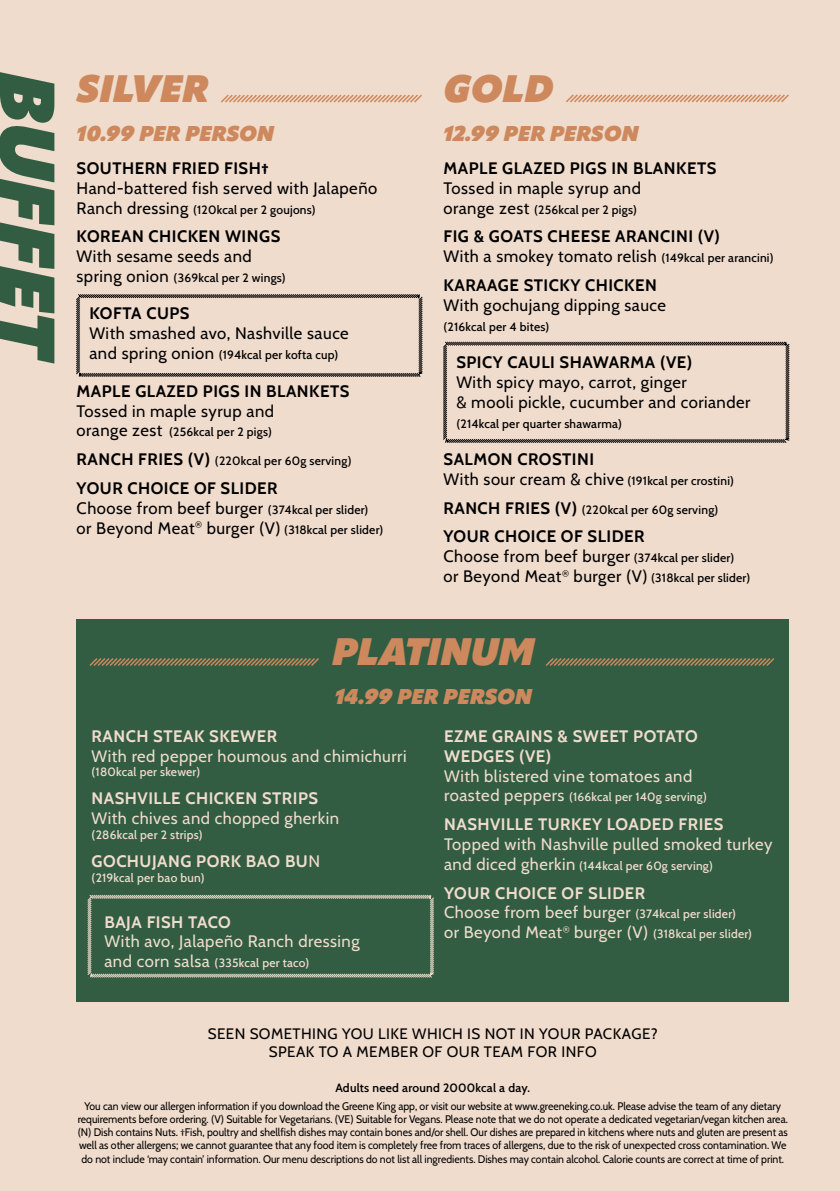
<style>
.page{position:relative;width:840px;height:1191px;background:#fff}
.page>*{position:absolute;margin:0;border:0;box-sizing:border-box;transform-origin:0 0}
.t1{font:italic 800 76.8px "Apparat";color:#325d42}
.t2{font:italic 800 37.8px "Apparat";color:#cd895d}
.t3{font:italic 800 21.2px "Apparat";color:#cd895d}
.t4{font:16.6px/20px "Cabin";letter-spacing:.03em;color:#000}
.t5{font:16.6px/20px "Cabin";letter-spacing:.03em;color:#f0dccd}
.t6{font:700 16.6px/20px "Cabin";letter-spacing:.03em;color:#000}
.t7{font:700 16.6px/20px "Cabin";letter-spacing:.03em;color:#f0dccd}
.t8{font:15.2px/18.2px "Cabin";letter-spacing:.03em;color:#000;text-align:center}
.t9{font:500 12px "Cabin";letter-spacing:.02em;color:#000}
.t10{font:500 12px "Cabin";letter-spacing:.02em;color:#f0dccd}
.t11{font:600 12px "Cabin";letter-spacing:.02em;color:#000}
.t12{font:11px/13.2px "Cabin";color:#000;text-align:center;scale:.95 1}
.s1{font-weight:400;font-size:16.6px}
.s2{font-weight:700;font-size:16.6px}
.s3{font-weight:700}
.s4{font-weight:500;font-size:12px}
.s5{font-weight:400}
</style>
<div class="page">
<div style="left:0;top:0;width:839px;height:1191px;background:#f0dccd"></div>
<div style="left:77px;top:619px;width:711px;height:382px;background:#325d42"></div>
<svg style="left:546px;top:658px;width:229px;height:8px"></svg>
<svg style="left:89px;top:658px;width:230px;height:8px"></svg>
<svg style="left:566px;top:94px;width:223px;height:9px"></svg>
<svg style="left:221px;top:94px;width:201px;height:9px"></svg>
<svg style="left:76px;top:294px;width:347px;height:83px"></svg>
<svg style="left:443px;top:341px;width:346px;height:102px"></svg>
<svg style="left:87px;top:894px;width:347px;height:84px"></svg>
<h1 class="t1" style="left:75px;top:72px;width:292px;rotate:90deg">BUFFET</h1>
<h2 class="t2" style="left:77px;top:65px;width:134px">SILVER</h2>
<h3 class="t3" style="left:77px;top:120px;width:199px">10.99 PER PERSON</h3>
<h3 class="t6" style="left:77px;top:157px;width:193px">SOUTHERN FRIED FISH†</h3>
<h3 class="t4" style="left:77px;top:177px;width:302px">Hand-battered fish served with Jalapeño</h3>
<p class="t9" style="left:77px;top:200px;width:240px"><span class="s1">Ranch dressing</span> (120kcal per 2 goujons)</p>
<h3 class="t6" style="left:77px;top:225px;width:205px">KOREAN CHICKEN WINGS</h3>
<h3 class="t4" style="left:77px;top:245px;width:176px">With sesame seeds and</h3>
<p class="t9" style="left:77px;top:269px;width:210px"><span class="s1">spring onion</span> (369kcal per 2 wings)</p>
<h3 class="t6" style="left:89px;top:302px;width:101px">KOFTA CUPS</h3>
<h3 class="t4" style="left:89px;top:322px;width:261px">With smashed avo, Nashville sauce</h3>
<p class="t9" style="left:89px;top:346px;width:250px"><span class="s1">and spring onion</span> (194kcal per kofta cup)</p>
<h3 class="t6" style="left:77px;top:379px;width:274px">MAPLE GLAZED PIGS IN BLANKETS</h3>
<h3 class="t4" style="left:77px;top:399px;width:199px">Tossed in maple syrup and</h3>
<p class="t9" style="left:77px;top:423px;width:197px"><span class="s1">orange zest</span> (256kcal per 2 pigs)</p>
<p class="t9" style="left:77px;top:451px;width:276px"><span class="s2">RANCH FRIES (V)</span> (220kcal per 60g serving)</p>
<h3 class="t4" style="left:77px;top:476px;width:308px"><span class="s3">YOUR CHOICE OF SLIDER<br></span>Choose from beef burger <span class="s4">(374kcal per slider) </span>or Beyond Meat<sup>®</sup> burger (V) <span class="s4">(318kcal per slider)</span></h3>
<h2 class="t2" style="left:443px;top:65px;width:111px">GOLD</h2>
<h3 class="t3" style="left:443px;top:120px;width:196px">12.99 PER PERSON</h3>
<h3 class="t6" style="left:443px;top:157px;width:274px">MAPLE GLAZED PIGS IN BLANKETS</h3>
<h3 class="t4" style="left:443px;top:177px;width:199px">Tossed in maple syrup and</h3>
<p class="t9" style="left:443px;top:200px;width:195px"><span class="s1">orange zest</span> (256kcal per 2 pigs)</p>
<h3 class="t6" style="left:443px;top:225px;width:331px">FIG &amp; GOATS CHEESE ARANCINI (V)<br><span class="s5">With a smokey tomato relish</span> <span class="s4">(149kcal per arancini)</span></h3>
<h3 class="t6" style="left:443px;top:274px;width:215px">KARAAGE STICKY CHICKEN</h3>
<h3 class="t4" style="left:443px;top:294px;width:224px">With gochujang dipping sauce</h3>
<p class="t9" style="left:443px;top:317px;width:107px">(216kcal per 4 bites)</p>
<h3 class="t6" style="left:456px;top:351px;width:237px">SPICY CAULI SHAWARMA (VE)</h3>
<h3 class="t4" style="left:456px;top:371px;width:295px">With spicy mayo, carrot, ginger<br>&amp; mooli pickle, cucumber and coriander</h3>
<p class="t9" style="left:456px;top:414px;width:167px">(214kcal per quarter shawarma)</p>
<h3 class="t6" style="left:443px;top:448px;width:152px">SALMON CROSTINI</h3>
<p class="t9" style="left:443px;top:471px;width:292px"><span class="s1">With sour cream &amp; chive</span> (191kcal per crostini)</p>
<p class="t9" style="left:443px;top:500px;width:276px"><span class="s2">RANCH FRIES (V)</span> (220kcal per 60g serving)</p>
<h3 class="t4" style="left:443px;top:525px;width:308px"><span class="s3">YOUR CHOICE OF SLIDER<br></span>Choose from beef burger <span class="s4">(374kcal per slider) </span>or Beyond Meat<sup>®</sup> burger (V) <span class="s4">(318kcal per slider)</span></h3>
<h2 class="t2" style="left:332px;top:628px;width:203px">PLATINUM</h2>
<h3 class="t3" style="left:334px;top:683px;width:198px">14.99 PER PERSON</h3>
<h3 class="t7" style="left:92px;top:724px;width:187px">RANCH STEAK SKEWER</h3>
<h3 class="t5" style="left:92px;top:744px;width:316px">With red pepper houmous and chimichurri</h3>
<p class="t10" style="left:92px;top:762px;width:110px">(180kcal per skewer)</p>
<h3 class="t7" style="left:92px;top:787px;width:228px">NASHVILLE CHICKEN STRIPS</h3>
<h3 class="t5" style="left:92px;top:807px;width:249px">With chives and chopped gherkin</h3>
<p class="t10" style="left:92px;top:825px;width:112px">(286kcal per 2 strips)</p>
<h3 class="t7" style="left:92px;top:850px;width:230px">GOCHUJANG PORK BAO BU<span class="s5">N</span></h3>
<p class="t10" style="left:92px;top:868px;width:114px">(219kcal per bao bun)</p>
<h3 class="t7" style="left:104px;top:910px;width:128px">BAJA FISH TACO</h3>
<h3 class="t5" style="left:104px;top:930px;width:256px">With avo, Jalapeño Ranch dressing</h3>
<p class="t10" style="left:104px;top:953px;width:206px"><span class="s1">and corn salsa</span> (335kcal per taco)</p>
<h3 class="t7" style="left:444px;top:724px;width:255px">EZME GRAINS &amp; SWEET POTATO<br>WEDGES (VE)</h3>
<h3 class="t5" style="left:444px;top:764px;width:249px">With blistered vine tomatoes and</h3>
<p class="t10" style="left:444px;top:788px;width:264px"><span class="s1">roasted peppers</span> (166kcal per 140g serving)</p>
<h3 class="t7" style="left:444px;top:813px;width:281px">NASHVILLE TURKEY LOADED FRIES</h3>
<h3 class="t5" style="left:444px;top:833px;width:330px">Topped with Nashville pulled smoked turkey</h3>
<p class="t10" style="left:444px;top:856px;width:270px"><span class="s1">and diced gherkin</span> (144kcal per 60g serving)</p>
<h3 class="t5" style="left:444px;top:881px;width:309px"><span class="s3">YOUR CHOICE OF SLIDER<br></span>Choose from beef burger <span class="s4">(374kcal per slider) </span>or Beyond Meat<sup>®</sup> burger (V) <span class="s4">(318kcal per slider)</span></h3>
<h3 class="t8" style="left:208px;top:1023px;width:451px">SEEN SOMETHING YOU LIKE WHICH IS NOT IN YOUR PACKAGE?<br>SPEAK TO A MEMBER OF OUR TEAM FOR INFO</h3>
<p class="t11" style="left:335px;top:1078px;width:196px">Adults need around 2000kcal a day.</p>
<p class="t12" style="left:78px;top:1098px;width:748px">You can view our allergen information if you download the Greene King app, or visit our website at www.greeneking.co.uk. Please advise the team of any dietary requirements before ordering. (V) Suitable for Vegetarians. (VE) Suitable for Vegans. Please note that we do not operate a dedicated vegetarian/vegan kitchen area. (N) Dish contains Nuts. †Fish, poultry and shellfish dishes may contain bones and/or shell. Our dishes are prepared in kitchens where nuts and gluten are present as well as other allergens; we cannot guarantee that any food item is completely free from traces of allergens, due to the risk of unexpected cross contamination. We do not include ‘may contain’ information. Our menu descriptions do not list all ingredients. Dishes may contain alcohol. Calorie counts are correct at time of print.</p>
</div>
